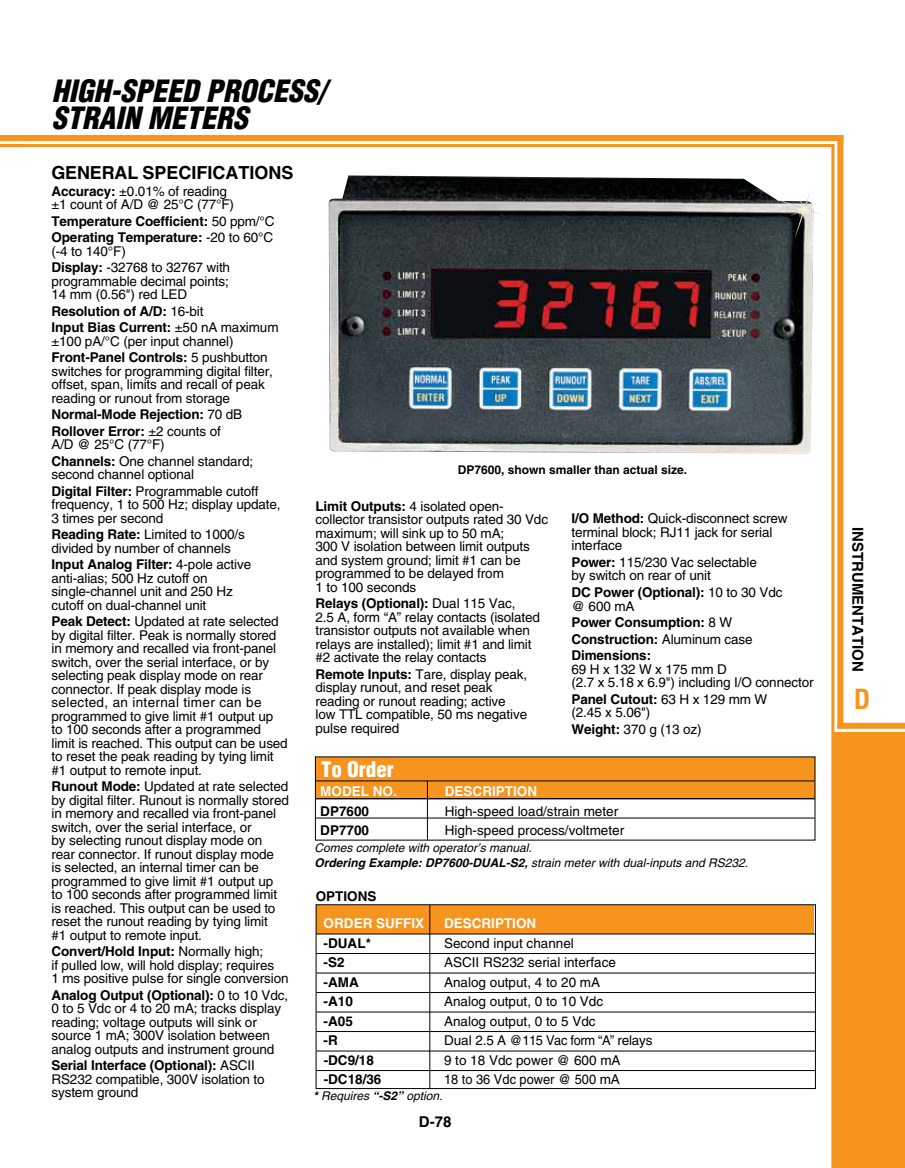
<style>
.page{position:relative;width:905px;height:1168px;background:#fff}
.page>*{position:absolute;margin:0;border:0;box-sizing:border-box;transform-origin:0 0}
.t1{font:italic 900 condensed 30px "Helvetica";color:#000}
.t2{font:700 condensed 27px "Helvetica";color:#f7941e}
.t3{font:900 condensed 21px "Helvetica";color:#fff}
.t4{font:700 18px "Helvetica";color:#000}
.t5{font:700 15px "Helvetica";color:#000}
.t6{font:13.5px/13.5px "Helvetica";letter-spacing:-.01em;color:#000}
.t7{font:700 13.5px/16.5px "Helvetica";letter-spacing:-.01em;color:#000}
.t8{font:700 13.5px "Helvetica";color:#fff}
.t9{font:13.5px "Helvetica";letter-spacing:-.01em;color:#000;scale:.95 1}
.t10{font:italic 12px/15px "Helvetica";color:#000}
.t11{font:700 12px "Helvetica";color:#000}
.s1{font-weight:700}
.s2{font-weight:400}
</style>
<div class="page">
<hr style="left:0;top:144px;width:834px;height:3px;background:#f7941e">
<div style="left:0;top:135px;width:843px;height:6px;background:#f7941e"></div>
<hr style="left:831px;top:144px;width:3px;height:1024px;background:#f7941e">
<div style="left:837px;top:135px;width:6px;height:593px;background:#f7941e"></div>
<div style="left:837px;top:723px;width:67px;height:6px;background:#f7941e"></div>
<div style="left:832px;top:732px;width:72px;height:436px;background:#f7941e"></div>
<div style="left:316px;top:904px;width:498px;height:29px;background:#f7941e"></div>
<hr style="left:316px;top:933px;width:499px;height:1px;background:#000">
<hr style="left:316px;top:953px;width:499px;height:1px;background:#000">
<hr style="left:316px;top:972px;width:499px;height:1px;background:#000">
<hr style="left:316px;top:992px;width:499px;height:1px;background:#000">
<hr style="left:316px;top:1011px;width:499px;height:1px;background:#000">
<hr style="left:316px;top:1031px;width:499px;height:1px;background:#000">
<hr style="left:316px;top:1050px;width:499px;height:1px;background:#000">
<hr style="left:316px;top:1070px;width:499px;height:1px;background:#000">
<div style="left:316px;top:904px;width:499px;height:185px;border:1px solid #000"></div>
<hr style="left:429px;top:905px;width:1px;height:184px;background:#000">
<div style="left:316px;top:757px;width:498px;height:42px;background:#f7941e"></div>
<hr style="left:316px;top:780px;width:498px;height:1px;background:#000">
<hr style="left:316px;top:798px;width:498px;height:1px;background:#000">
<hr style="left:316px;top:818px;width:498px;height:1px;background:#000">
<hr style="left:427px;top:780px;width:1px;height:60px;background:#000">
<img style="left:328px;top:175px;width:485px;height:279px">
<img style="left:775px;top:179px;width:57px;height:59px">
<h1 class="t1" style="left:52px;top:72px;width:17px">HIGH</h1>
<h1 class="t1" style="left:110px;top:72px;width:28px">-SPEED</h1>
<h1 class="t1" style="left:206px;top:72px;width:18px">PROCESS</h1>
<h1 class="t1" style="left:318px;top:72px;width:10px">/</h1>
<h1 class="t1" style="left:52px;top:99px;width:17px">STRAIN</h1>
<h1 class="t1" style="left:148px;top:99px;width:19px">METERS</h1>
<h3 class="t4" style="left:51px;top:162px;width:27px">General</h3>
<h3 class="t4" style="left:142px;top:162px;width:153px">SPECIFICATIONS</h3>
<p class="t6" style="left:51px;top:184px;width:184px"><span class="s1">Accuracy:</span> ±0.01% of reading ±1 count of A/D @ 25°C (77°F)</p>
<p class="t7" style="left:51px;top:213px;width:224px">Temperature Coefficient: <span class="s2">50 ppm/°C<br></span>Operating Temperature: <span class="s2">-20 to 60°C</span></p>
<p class="t6" style="left:51px;top:243px;width:180px;line-height:16.5px">(-4 to 140°F)<br><span class="s1">Display:</span> -32768 to 32767 with</p>
<p class="t6" style="left:51px;top:274px;width:179px">programmable decimal points;<br>14 mm (0.56") red LED</p>
<p class="t7" style="left:51px;top:303px;width:228px">Resolution of A/D: <span class="s2">16-bit<br></span>Input Bias Current: <span class="s2">±50 nA maximum</span></p>
<p class="t6" style="left:51px;top:333px;width:218px;line-height:16.5px">±100 pA/°C (per input channel)<br><span class="s1">Front-Panel Controls:</span> 5 pushbutton</p>
<p class="t6" style="left:51px;top:364px;width:223px">switches for programming digital filter, offset, span, limits and recall of peak reading or runout from storage</p>
<p class="t7" style="left:51px;top:406px;width:192px">Normal-Mode Rejection: <span class="s2">70 dB<br></span>Rollover Error: <span class="s2">±2 counts of</span></p>
<p class="t6" style="left:51px;top:436px;width:203px;line-height:16.5px">A/D @ 25°C (77°F)<br><span class="s1">Channels:</span> One channel standard;</p>
<p class="t6" style="left:51px;top:466px;width:208px;line-height:16.5px">second channel optional<br><span class="s1">Digital Filter:</span> Programmable cutoff</p>
<p class="t6" style="left:51px;top:498px;width:231px">frequency, 1 to 500 Hz; display update,<br>3 times per second</p>
<p class="t6" style="left:51px;top:528px;width:195px"><span class="s1">Reading Rate:</span> Limited to 1000/s divided by number of channels</p>
<p class="t6" style="left:51px;top:558px;width:201px"><span class="s1">Input Analog Filter:</span> 4-pole active anti-alias; 500 Hz cutoff on single-channel unit and 250 Hz cutoff on dual-channel unit</p>
<p class="t6" style="left:51px;top:615px;width:238px"><span class="s1">Peak Detect:</span> Updated at rate selected by digital filter. Peak is normally stored in memory and recalled via front-panel switch, over the serial interface, or by selecting peak display mode on rear connector. If peak display mode is selected, an internal timer can be programmed to give limit #1 output up to 100 seconds after a programmed limit is reached. This output can be used to reset the peak reading by tying limit #1 output to remote input.</p>
<p class="t6" style="left:51px;top:780px;width:239px"><span class="s1">Runout Mode:</span> Updated at rate selected by digital filter. Runout is normally stored in memory and recalled via front-panel switch, over the serial interface, or<br>by selecting runout display mode on rear connector. If runout display mode<br>is selected, an internal timer can be programmed to give limit #1 output up<br>to 100 seconds after programmed limit is reached. This output can be used to reset the runout reading by tying limit<br>#1 output to remote input.</p>
<p class="t6" style="left:51px;top:945px;width:238px"><span class="s1">Convert/Hold Input:</span> Normally high;<br>if pulled low, will hold display; requires<br>1 ms positive pulse for single conversion</p>
<p class="t6" style="left:51px;top:988px;width:238px"><span class="s1">Analog Output (Optional):</span> 0 to 10 Vdc, 0 to 5 Vdc or 4 to 20 mA; tracks display reading; voltage outputs will sink or source 1 mA; 300V isolation between analog outputs and instrument ground</p>
<p class="t6" style="left:51px;top:1059px;width:215px"><span class="s1">Serial Interface (Optional):</span> ASCII<br>RS232 compatible, 300V isolation to system ground</p>
<p class="t11" style="left:457px;top:462px;width:231px">DP7600, shown smaller than actual size.</p>
<p class="t6" style="left:315px;top:499px;width:234px"><span class="s1">Limit Outputs:</span> 4 isolated open&shy;collector transistor outputs rated 30 Vdc maximum; will sink up to 50 mA;<br>300 V isolation between limit outputs and system ground; limit #1 can be programmed to be delayed from<br>1 to 100 seconds</p>
<p class="t6" style="left:315px;top:597px;width:226px"><span class="s1">Relays (Optional):</span> Dual 115 Vac,<br>2.5 A, form “A” relay contacts (isolated transistor outputs not available when relays are installed); limit #1 and limit #2 activate the relay contacts</p>
<p class="t6" style="left:315px;top:667px;width:213px"><span class="s1">Remote Inputs:</span> Tare, display peak, display runout, and reset peak reading or runout reading; active low TTL compatible, 50 ms negative pulse required</p>
<p class="t6" style="left:571px;top:512px;width:218px"><span class="s1">I/O Method:</span> Quick-disconnect screw terminal block; RJ11 jack for serial interface</p>
<p class="t6" style="left:571px;top:555px;width:187px"><span class="s1">Power:</span> 115/230 Vac selectable by switch on rear of unit</p>
<p class="t7" style="left:571px;top:585px;width:212px;line-height:13.5px">DC Power (Optional): <span class="s2">10 to 30 Vdc @ 600 mA</span></p>
<p class="t7" style="left:571px;top:614px;width:183px">Power Consumption: <span class="s2">8 W<br></span>Construction: <span class="s2">Aluminum case<br></span>Dimensions:</p>
<p class="t6" style="left:571px;top:662px;width:243px">69 H x 132 W x 175 mm D<br>(2.7 x 5.18 x 6.9") including I/O connector</p>
<p class="t6" style="left:571px;top:692px;width:197px"><span class="s1">Panel Cutout:</span> 63 H x 129 mm W (2.45 x 5.06")</p>
<p class="t6" style="left:571px;top:722px;width:132px"><span class="s1">Weight:</span> 370 g (13 oz)</p>
<h3 class="t3" style="left:321px;top:756px;width:74px">To Order</h3>
<p class="t8" style="left:320px;top:783px;width:78px">MODEL NO.</p>
<p class="t8" style="left:445px;top:783px;width:94px">DESCRIPTION</p>
<p class="t7" style="left:320px;top:802px;width:50px">DP7600</p>
<p class="t6" style="left:445px;top:804px;width:175px">High-speed load/strain meter</p>
<p class="t7" style="left:320px;top:822px;width:50px">DP7700</p>
<p class="t6" style="left:445px;top:824px;width:181px">High-speed process/voltmeter</p>
<p class="t10" style="left:314px;top:840px;width:435px">Comes complete with operator’s manual.<br><span class="s1">Ordering Example: DP7600-DUAL-S2,</span> strain meter with dual-inputs and RS232.</p>
<p class="t7" style="left:316px;top:887px;width:20px">Options</p>
<p class="t8" style="left:323px;top:915px;width:102px">ORDER SUFFIX</p>
<p class="t8" style="left:444px;top:915px;width:94px">DESCRIPTION</p>
<p class="t7" style="left:323px;top:934px;width:49px">-DUAL*</p>
<p class="t6" style="left:444px;top:936px;width:131px">Second input channel</p>
<p class="t7" style="left:323px;top:954px;width:23px">-S2</p>
<p class="t6" style="left:444px;top:956px;width:173px">ASCII RS232 serial interface</p>
<p class="t7" style="left:323px;top:973px;width:37px">-AMA</p>
<p class="t6" style="left:444px;top:975px;width:158px">Analog output, 4 to 20 mA</p>
<p class="t7" style="left:323px;top:993px;width:31px">-A10</p>
<p class="t6" style="left:444px;top:995px;width:161px">Analog output, 0 to 10 Vdc</p>
<p class="t7" style="left:323px;top:1012px;width:31px">-A05</p>
<p class="t6" style="left:444px;top:1014px;width:153px">Analog output, 0 to 5 Vdc</p>
<p class="t7" style="left:323px;top:1032px;width:16px">-R</p>
<p class="t6" style="left:444px;top:1034px;width:210px">Dual 2.5 A @115 Vac form “A” relays</p>
<p class="t7" style="left:323px;top:1051px;width:52px">-DC9/18</p>
<p class="t6" style="left:444px;top:1053px;width:178px">9 to 18 Vdc power @ 600 mA</p>
<p class="t7" style="left:323px;top:1071px;width:59px">-DC18/36</p>
<p class="t9" style="left:444px;top:1072px;width:187px">18 to 36 Vdc power @ 500 mA</p>
<p class="t10" style="left:313px;top:1088px;width:131px"><span class="s1">*</span> Requires <span class="s1">“-S2”</span> option.</p>
<p class="t5" style="left:419px;top:1112px;width:34px">D-78</p>
<p class="t5" style="left:866px;top:527px;width:146px;rotate:90deg">INSTRUMENTATION</p>
<h2 class="t2" style="left:853px;top:682px;width:18px">D</h2>
</div>
